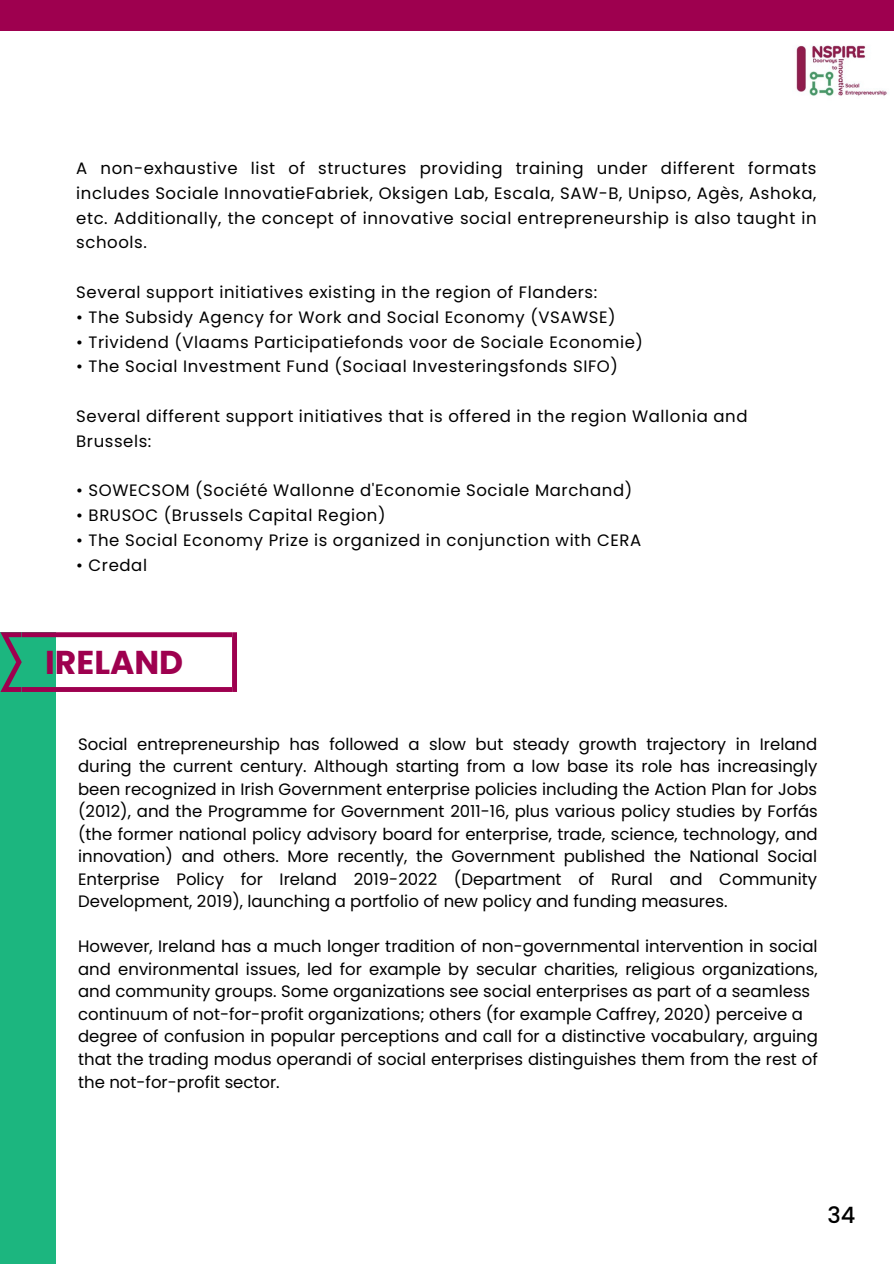
<style>
.page{position:relative;width:894px;height:1264px;background:#fff}
.page>*{position:absolute;margin:0;border:0;box-sizing:border-box;transform-origin:0 0}
.t1{font:700 33px "Poppins";color:#9e004f}
.t2{font:500 22.5px "Poppins";color:#000}
.t3{font:16.5px/22.5px "Poppins";color:#000;text-align:justify}
.t4{font:16.5px/24.8px "Poppins";letter-spacing:.035em;color:#000}
</style>
<div class="page">
<div style="left:0;top:0;width:893px;height:31px;background:#9e004f"></div>
<img style="left:796px;top:45px;width:91px;height:51px">
<div style="left:0;top:632px;width:56px;height:631px;background:#1cb67f"></div>
<svg style="left:0;top:632px;width:237px;height:60px"></svg>
<p class="t3" style="left:76px;top:156px;width:741px;line-height:24.8px">A non-exhaustive list of structures providing training under different formats includes Sociale InnovatieFabriek, Oksigen Lab, Escala, SAW-B, Unipso, Agès, Ashoka, etc. Additionally, the concept of innovative social entrepreneurship is also taught in schools.</p>
<p class="t4" style="left:76px;top:280px;width:522px">Several support initiatives existing in the region of Flanders:</p>
<p class="t4" style="left:76px;top:304px;width:540px">• The Subsidy Agency for Work and Social Economy (VSAWSE)</p>
<p class="t4" style="left:76px;top:329px;width:568px">• Trividend (Vlaams Participatiefonds voor de Sociale Economie)</p>
<p class="t4" style="left:76px;top:354px;width:543px">• The Social Investment Fund (Sociaal Investeringsfonds SIFO)</p>
<p class="t4" style="left:76px;top:404px;width:672px">Several different support initiatives that is offered in the region Wallonia and<br>Brussels:</p>
<p class="t4" style="left:76px;top:478px;width:557px">• SOWECSOM (Société Wallonne d'Economie Sociale Marchand)</p>
<p class="t4" style="left:76px;top:503px;width:311px">• BRUSOC (Brussels Capital Region)</p>
<p class="t4" style="left:76px;top:527px;width:566px">• The Social Economy Prize is organized in conjunction with CERA</p>
<p class="t3" style="left:76px;top:553px;width:72px">• Credal</p>
<h1 class="t1" style="left:45px;top:639px;width:140px">IRELAND</h1>
<p class="t3" style="left:78px;top:732px;width:741px">Social entrepreneurship has followed a slow but steady growth trajectory in Ireland during the current century. Although starting from a low base its role has increasingly been recognized in Irish Government enterprise policies including the Action Plan for Jobs (2012), and the Programme for Government 2011-16, plus various policy studies by Forfás (the former national policy advisory board for enterprise, trade, science, technology, and innovation) and others. More recently, the Government published the National Social Enterprise Policy for Ireland 2019-2022 (Department of Rural and Community Development, 2019), launching a portfolio of new policy and funding measures.</p>
<p class="t3" style="left:78px;top:935px;width:741px;text-align:left">However, Ireland has a much longer tradition of non-governmental intervention in social and environmental issues, led for example by secular charities, religious organizations, and community groups. Some organizations see social enterprises as part of a seamless continuum of not-for-profit organizations; others (for example Caffrey, 2020) perceive a degree of confusion in popular perceptions and call for a distinctive vocabulary, arguing that the trading modus operandi of social enterprises distinguishes them from the rest of the not-for-profit sector.</p>
<h2 class="t2" style="left:827px;top:1198px;width:29px">34</h2>
</div>
